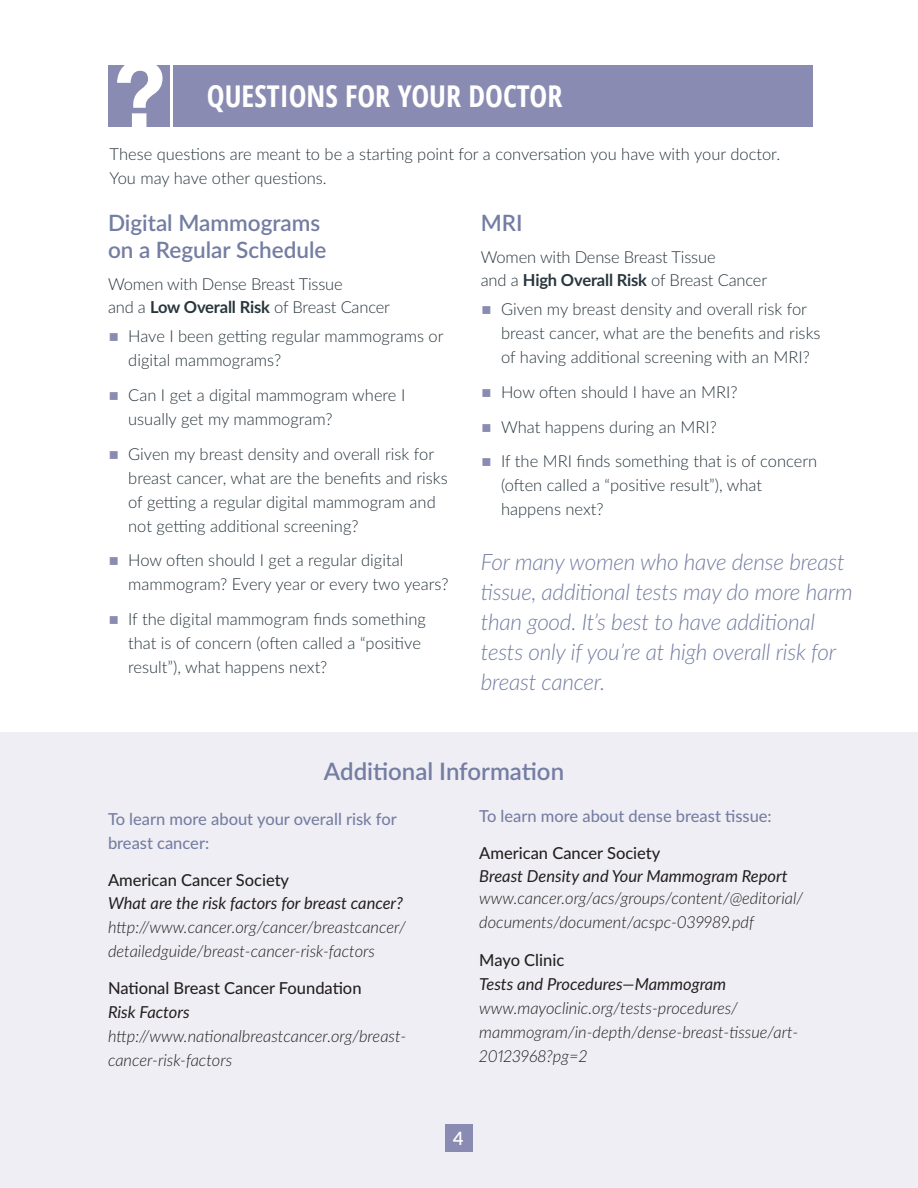
<style>
.page{position:relative;width:918px;height:1188px;background:#fff}
.page>*{position:absolute;margin:0;border:0;box-sizing:border-box;transform-origin:0 0}
.H1_lines{font:700 92.4px "Helvetica Neue LT Std";color:#fff}
.t1{font:700 condensed 30px "Open Sans";color:#fff}
.H1_first_line{font:600 24px "Lato";color:#747da2}
.BODY{font:italic 300 22.5px/30px "Lato";letter-spacing:-.01em;color:#747da2}
.H1_lines-2{font:600 22.5px/27px "Lato";color:#747da2}
.t2{font:600 18.3px "Lato";color:#fff}
.BODY-2{font:300 16.5px/24px "Lato";color:#29363d}
.BODY-3{font:italic 300 16.5px/24px "Lato";color:#231f20}
.BODY-4{font:500 16.5px/24px "Lato";color:#747da2}
.BODY-5{font:italic 16.5px/22.5px "Lato";color:#231f20}
.s1{font-weight:700}
.s2{color:#8a8bb2}
.s3{font-weight:500;font-style:normal}
.s4{font-weight:400}
</style>
<div class="page">
<div style="left:108px;top:65px;width:62px;height:62px;background:#8a8bb2"></div>
<div style="left:0;top:733px;width:918px;height:455px;background:#efeef4"></div>
<div style="left:445px;top:1124px;width:28px;height:28px;background:#8a8bb2"></div>
<div style="left:173px;top:65px;width:640px;height:62px;background:#8a8bb2"></div>
<p class="H1_lines" style="left:114px;top:37px;width:53px">?</p>
<p class="t1" style="left:207px;top:75px;width:357px">QUESTIONS FOR YOUR DOCTOR</p>
<p class="BODY-2" style="left:110px;top:142px;width:672px">These questions are meant to be a starting point for a conversation you have with your doctor.<br>You may have other questions.</p>
<p class="H1_lines-2" style="left:108px;top:208px;width:220px">Digital Mammograms on a Regular Schedule</p>
<h2 class="BODY-2" style="left:108px;top:272px;width:284px;line-height:22.5px">Women with Dense Breast Tissue<br>and a <span class="s1">Low Overall Risk</span> of Breast Cancer</h2>
<p class="BODY-2" style="left:128px;top:323px;width:317px;text-indent:-20px"><span class="s2">■</span> Have I been getting regular mammograms or digital mammograms?</p>
<p class="BODY-2" style="left:128px;top:382px;width:279px;text-indent:-20px"><span class="s2">■</span> Can I get a digital mammogram where I usually get my mammogram?</p>
<p class="BODY-2" style="left:128px;top:441px;width:321px;text-indent:-20px"><span class="s2">■</span> Given my breast density and overall risk for breast cancer, what are the benefits and risks of getting a regular digital mammogram and not getting additional screening?</p>
<p class="BODY-2" style="left:128px;top:548px;width:322px;text-indent:-20px"><span class="s2">■</span> How often should I get a regular digital mammogram? Every year or every two years?</p>
<p class="BODY-2" style="left:128px;top:607px;width:299px;text-indent:-20px"><span class="s2">■</span> If the digital mammogram finds something that is of concern (often called a “positive result”), what happens next?</p>
<p class="H1_lines-2" style="left:481px;top:208px;width:43px">MRI</p>
<h2 class="BODY-2" style="left:481px;top:245px;width:288px;line-height:22.5px">Women with Dense Breast Tissue<br>and a <span class="s1">High Overall Risk</span> of Breast Cancer</h2>
<p class="BODY-2" style="left:501px;top:296px;width:321px;text-indent:-20px"><span class="s2">■</span> Given my breast density and overall risk for breast cancer, what are the benefits and risks of having additional screening with an MRI?</p>
<p class="BODY-2" style="left:482px;top:379px;width:257px"><span class="s2">■</span> How often should I have an MRI?</p>
<p class="BODY-2" style="left:482px;top:414px;width:237px"><span class="s2">■</span> What happens during an MRI?</p>
<p class="BODY-2" style="left:501px;top:449px;width:318px;text-indent:-20px"><span class="s2">■</span> If the MRI finds something that is of concern (often called a “positive result”), what happens next?</p>
<p class="BODY" style="left:481px;top:546px;width:373px">For many women who have dense breast tissue, additional tests may do more harm than good. It’s best to have additional tests only if you’re at high overall risk for breast cancer.</p>
<p class="H1_first_line" style="left:324px;top:754px;width:242px">Additional Information</p>
<p class="BODY-4" style="left:108px;top:806px;width:290px">To learn more about your overall risk for breast cancer:</p>
<p class="BODY-5" style="left:108px;top:868px;width:297px"><span class="s3">American Cancer Society<br></span>What are the risk factors for breast cancer?</p>
<p class="BODY-3" style="left:108px;top:914px;width:299px">http://www.cancer.org/cancer/breastcancer/ detailedguide/breast-cancer-risk-factors</p>
<p class="BODY-3" style="left:108px;top:976px;width:300px"><span class="s3">National Breast Cancer Foundation<br></span><span class="s4">Risk Factors </span>http://www.nationalbreastcancer.org/breast&shy;cancer-risk-factors</p>
<p class="BODY-4" style="left:479px;top:803px;width:294px">To learn more about dense breast tissue:</p>
<p class="BODY-3" style="left:479px;top:842px;width:325px;line-height:22.5px"><span class="s3">American Cancer Society<br></span><span class="s4">Breast Density and Your Mammogram Report </span>www.cancer.org/acs/groups/content/@editorial/</p>
<p class="BODY-3" style="left:479px;top:910px;width:276px">documents/document/acspc-039989.pdf</p>
<p class="BODY-3" style="left:479px;top:947px;width:321px"><span class="s3">Mayo Clinic<br></span><span class="s4">Tests and Procedures—Mammogram </span>www.mayoclinic.org/tests-procedures/ mammogram/in-depth/dense-breast-tissue/art-<br>20123968?pg=2</p>
<h1 class="t2" style="left:453px;top:1125px;width:12px">4</h1>
</div>
